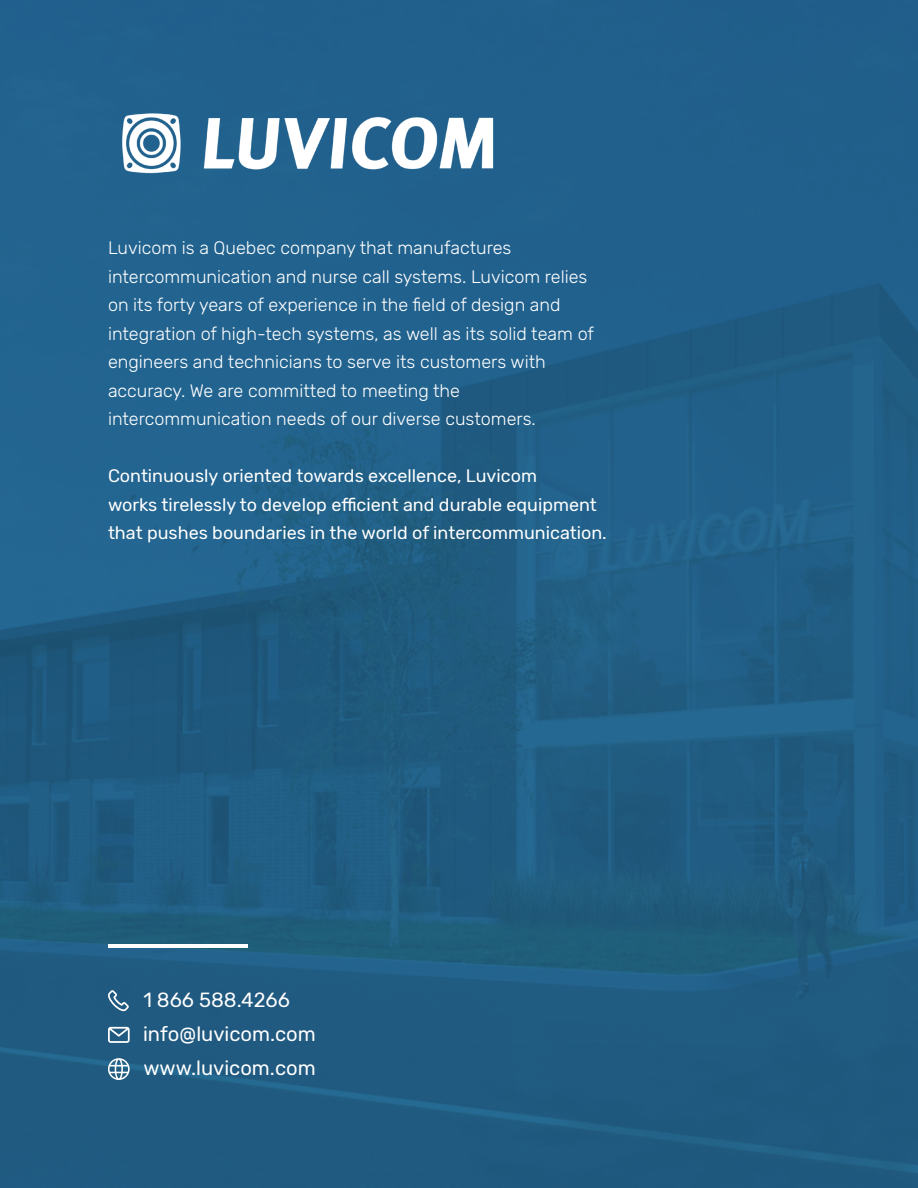
<style>
.page{position:relative;width:918px;height:1188px;background:#fff}
.page>*{position:absolute;margin:0;border:0;box-sizing:border-box;transform-origin:0 0}
.t1{font:20.4px/34.2px "Rubik";color:#fff}
.t2{font:300 18px/28.5px "Rubik";color:#fff}
.t3{font:18px/28.5px "Rubik";color:#fff}
</style>
<div class="page">
<div style="left:0;top:0;width:918px;height:1188px;background:linear-gradient(to right,#215f87,#215d85)"></div>
<hr style="left:212px;top:944px;width:36px;height:4px;background:#fff">
<hr style="left:108px;top:944px;width:105px;height:4px;background:#fff">
<img style="left:108px;top:108px;width:399px;height:70px">
<svg style="left:108px;top:990px;width:21px;height:21px"></svg>
<svg style="left:108px;top:1027px;width:22px;height:16px"></svg>
<svg style="left:108px;top:1058px;width:22px;height:22px"></svg>
<p class="t2" style="left:108px;top:234px;width:488px">Luvicom is a Quebec company that manufactures intercommunication and nurse call systems. Luvicom relies on its forty years of experience in the field of design and integration of high-tech systems, as well as its solid team of engineers and technicians to serve its customers with accuracy. We are committed to meeting the intercommunication needs of our diverse customers.</p>
<p class="t3" style="left:108px;top:462px;width:500px">Continuously oriented towards excellence, Luvicom<br>works tirelessly to develop efficient and durable equipment that pushes boundaries in the world of intercommunication.</p>
<p class="t1" style="left:143px;top:983px;width:174px">1 866 588.4266 info@luvicom.com www.luvicom.com</p>
</div>
